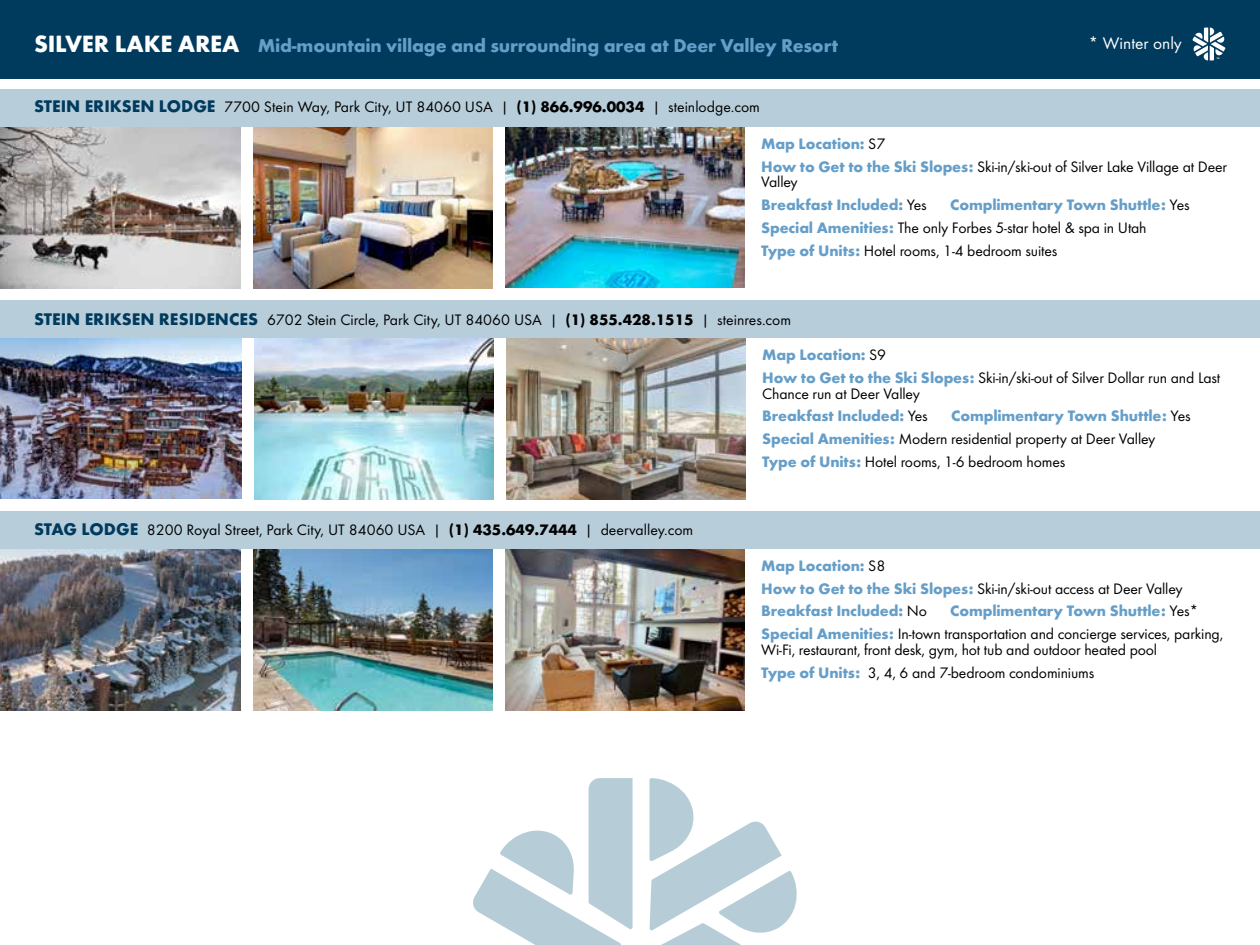
<style>
.page{position:relative;width:1260px;height:945px;background:#fff}
.page>*{position:absolute;margin:0;border:0;box-sizing:border-box;transform-origin:0 0}
.t1{font:700 19.25px "Futura Round";letter-spacing:-.01em;color:#659ec8}
.t2{font:17.5px "Futura Round";color:#fff}
.t3{font:15.75px/22.8px "Futura Round";letter-spacing:-.01em;color:#000}
.t4{font:700 15.75px/22.8px "Futura Round";letter-spacing:-.01em;color:#659ec8}
.s1{font-size:24.5px;color:#fff}
.s2{font-weight:700;font-size:17.5px;color:#003a5d}
.s3{font-weight:700}
.s4{font-weight:700;color:#659ec8}
.s5{font-weight:400;color:#000}
</style>
<div class="page">
<div style="left:0;top:0;width:1260px;height:78px;background:#003a5d"></div>
<img style="left:0;top:338px;width:242px;height:161px">
<img style="left:255px;top:338px;width:239px;height:162px">
<img style="left:507px;top:338px;width:239px;height:162px">
<div style="left:0;top:300px;width:1260px;height:38px;background:#b7cdd9"></div>
<img style="left:0;top:127px;width:241px;height:162px">
<img style="left:254px;top:127px;width:239px;height:162px">
<img style="left:506px;top:127px;width:239px;height:161px">
<div style="left:0;top:89px;width:1260px;height:38px;background:#b7cdd9"></div>
<img style="left:0;top:549px;width:241px;height:162px">
<img style="left:254px;top:549px;width:239px;height:162px">
<img style="left:506px;top:549px;width:239px;height:162px">
<div style="left:0;top:511px;width:1260px;height:38px;background:#b7cdd9"></div>
<svg style="left:473px;top:778px;width:324px;height:167px"></svg>
<svg style="left:1193px;top:28px;width:32px;height:32px"></svg>
<p class="t1" style="left:34px;top:31px;width:806px"><span class="s1">SILVER LAKE AREA</span> Mid-mountain village and surrounding area at Deer Valley Resort</p>
<p class="t3" style="left:34px;top:94px;width:727px"><span class="s2">STEIN ERIKSEN LODGE</span> 7700 Stein Way, Park City, UT 84060 USA | <span class="s3">(1) 866.996.0034</span> | steinlodge.com</p>
<p class="t2" style="left:1088px;top:31px;width:95px">* Winter only</p>
<p class="t3" style="left:761px;top:131px;width:467px"><span class="s4">Map Location:</span> S7<br><span class="s4">How to Get to the Ski Slopes:</span> Ski-in/ski-out of Silver Lake Village at Deer</p>
<p class="t4" style="left:761px;top:170px;width:167px"><span class="s5">Valley<br></span>Breakfast Included: <span class="s5">Yes</span></p>
<p class="t3" style="left:761px;top:192px;width:430px;text-indent:189px"><span class="s4">Complimentary Town Shuttle:</span> Yes<br><span class="s4">Special Amenities:</span> The only Forbes 5-star hotel &amp; spa in Utah<br><span class="s4">Type of Units:</span> Hotel rooms, 1-4 bedroom suites</p>
<p class="t3" style="left:34px;top:307px;width:759px"><span class="s2">STEIN ERIKSEN RESIDENCES</span> 6702 Stein Circle, Park City, UT 84060 USA | <span class="s3">(1) 855.428.1515</span> | steinres.com</p>
<p class="t3" style="left:762px;top:342px;width:459px"><span class="s4">Map Location:</span> S9<br><span class="s4">How to Get to the Ski Slopes:</span> Ski-in/ski-out of Silver Dollar run and Last</p>
<p class="t3" style="left:762px;top:381px;width:167px">Chance run at Deer Valley<br><span class="s4">Breakfast Included:</span> Yes</p>
<p class="t3" style="left:762px;top:404px;width:430px;text-indent:189px"><span class="s4">Complimentary Town Shuttle:</span> Yes<br><span class="s4">Special Amenities:</span> Modern residential property at Deer Valley<br><span class="s4">Type of Units:</span> Hotel rooms, 1-6 bedroom homes</p>
<p class="t3" style="left:34px;top:518px;width:661px"><span class="s2">STAG LODGE</span> 8200 Royal Street, Park City, UT 84060 USA | <span class="s3">(1) 435.649.7444</span> | deervalley.com</p>
<p class="t4" style="left:761px;top:553px;width:423px">Map Location: <span class="s5">S8<br></span>How to Get to the Ski Slopes: <span class="s5">Ski-in/ski-out access at Deer Valley<br></span>Breakfast Included: <span class="s5">No</span></p>
<p class="t3" style="left:761px;top:599px;width:463px;text-indent:189px"><span class="s4">Complimentary Town Shuttle:</span> Yes*<br><span class="s4">Special Amenities:</span> In-town transportation and concierge services, parking,</p>
<p class="t3" style="left:761px;top:637px;width:397px">Wi-Fi, restaurant, front desk, gym, hot tub and outdoor heated pool<br><span class="s4">Type of Units:</span> 3, 4, 6 and 7-bedroom condominiums</p>
</div>
